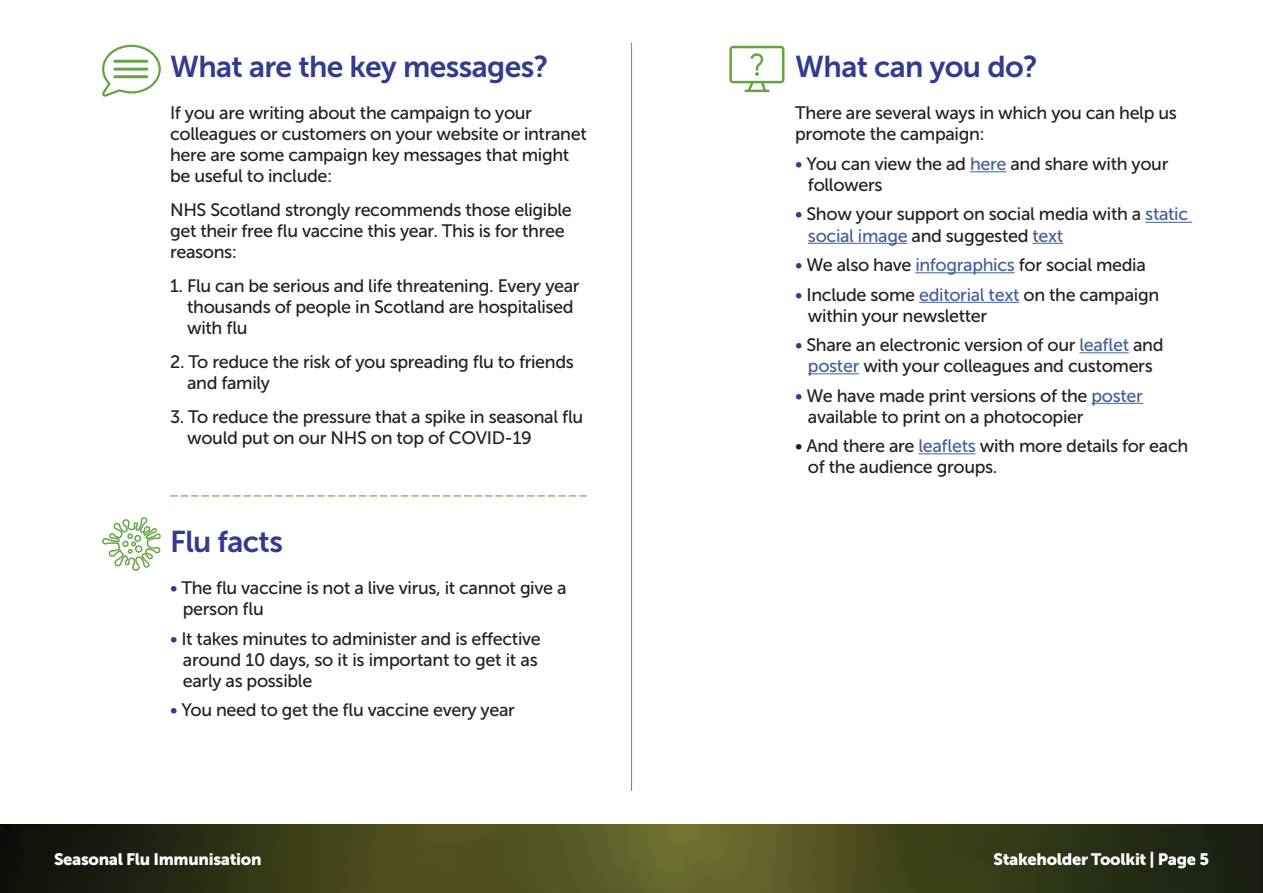
<style>
.page{position:relative;width:1263px;height:893px;background:#fff}
.page>*{position:absolute;margin:0;border:0;box-sizing:border-box;transform-origin:0 0}
.t1{font:30px "Museo Sans 700";letter-spacing:-.02em;color:#343b8f}
.t2{font:18px/21px "Museo Sans 500";letter-spacing:-.02em;color:#231f20}
.t3{font:16.5px "Museo Sans 900";letter-spacing:-.02em;color:#fff}
.s1{color:#343b8f}
.s2{color:#455f9b}
</style>
<div class="page">
<img style="left:0;top:825px;width:1263px;height:68px">
<hr style="left:631px;top:43px;width:1px;height:748px;background:#65a445">
<hr style="left:970px;top:171px;width:36px;height:1px;background:#455f9b">
<hr style="left:1145px;top:222px;width:47px;height:1px;background:#455f9b">
<hr style="left:808px;top:243px;width:99px;height:1px;background:#455f9b">
<hr style="left:1032px;top:243px;width:31px;height:1px;background:#455f9b">
<hr style="left:915px;top:272px;width:99px;height:1px;background:#455f9b">
<hr style="left:919px;top:302px;width:100px;height:1px;background:#455f9b">
<hr style="left:1079px;top:352px;width:50px;height:1px;background:#455f9b">
<hr style="left:808px;top:373px;width:51px;height:1px;background:#455f9b">
<hr style="left:1091px;top:403px;width:52px;height:1px;background:#455f9b">
<hr style="left:918px;top:453px;width:57px;height:1px;background:#455f9b">
<svg style="left:170px;top:495px;width:417px;height:1px"></svg>
<svg style="left:102px;top:517px;width:59px;height:54px"></svg>
<svg style="left:729px;top:46px;width:55px;height:46px"></svg>
<svg style="left:102px;top:44px;width:59px;height:53px"></svg>
<p class="t1" style="left:170px;top:50px;width:380px">What are the key messages?</p>
<p class="t2" style="left:170px;top:103px;width:418px">If you are writing about the campaign to your colleagues or customers on your website or intranet here are some campaign key messages that might be useful to include:</p>
<p class="t2" style="left:170px;top:200px;width:403px">NHS Scotland strongly recommends those eligible get their free flu vaccine this year. This is for three reasons:</p>
<p class="t2" style="left:187px;top:275px;width:394px;text-indent:-17px">1. Flu can be serious and life threatening. Every year thousands of people in Scotland are hospitalised with flu</p>
<p class="t2" style="left:187px;top:351px;width:388px;text-indent:-17px">2. To reduce the risk of you spreading flu to friends and family</p>
<p class="t2" style="left:187px;top:406px;width:398px;text-indent:-17px">3. To reduce the pressure that a spike in seasonal flu would put on our NHS on top of COVID-19</p>
<p class="t1" style="left:170px;top:524px;width:114px">Flu facts</p>
<p class="t2" style="left:183px;top:578px;width:385px;text-indent:-13px"><span class="s1">•</span> The flu vaccine is not a live virus, it cannot give a person flu</p>
<p class="t2" style="left:183px;top:628px;width:359px;text-indent:-13px"><span class="s1">•</span> It takes minutes to administer and is effective around 10 days, so it is important to get it as early as possible</p>
<p class="t2" style="left:170px;top:700px;width:346px"><span class="s1">•</span> You need to get the flu vaccine every year</p>
<p class="t1" style="left:795px;top:50px;width:244px">What can you do?</p>
<p class="t2" style="left:795px;top:103px;width:383px">There are several ways in which you can help us promote the campaign:</p>
<p class="t2" style="left:808px;top:153px;width:362px;text-indent:-13px"><span class="s1">•</span> You can view the ad <span class="s2">here</span> and share with your followers</p>
<p class="t2" style="left:808px;top:204px;width:382px;text-indent:-13px"><span class="s1">•</span> Show your support on social media with a <span class="s2">static social image</span> and suggested <span class="s2">text</span></p>
<p class="t2" style="left:795px;top:254px;width:352px"><span class="s1">•</span> We also have <span class="s2">infographics</span> for social media</p>
<p class="t2" style="left:808px;top:284px;width:353px;text-indent:-13px"><span class="s1">•</span> Include some <span class="s2">editorial text</span> on the campaign within your newsletter</p>
<p class="t2" style="left:795px;top:334px;width:370px;text-align:center"><span class="s1">•</span> Share an electronic version of our <span class="s2">leaflet</span> and <span class="s2">poster</span> with your colleagues and customers</p>
<p class="t2" style="left:808px;top:385px;width:336px;text-indent:-13px"><span class="s1">•</span> We have made print versions of the <span class="s2">poster </span>available to print on a photocopier</p>
<p class="t2" style="left:808px;top:435px;width:382px;text-indent:-13px">• And there are <span class="s2">leaflets</span> with more details for each of the audience groups.</p>
<p class="t3" style="left:54px;top:850px;width:209px">Seasonal Flu Immunisation</p>
<p class="t3" style="left:993px;top:850px;width:217px">Stakeholder Toolkit | Page 5</p>
</div>
